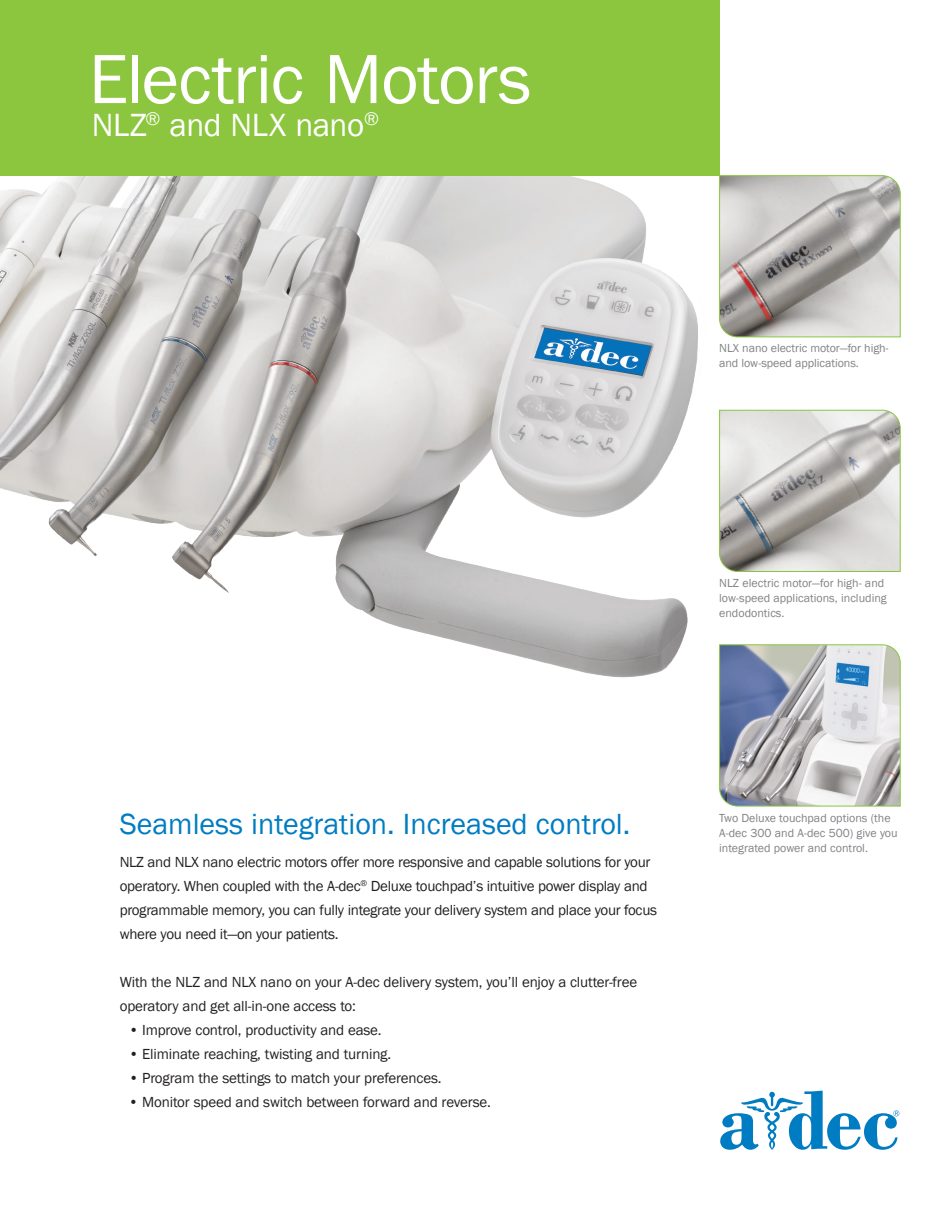
<style>
.page{position:relative;width:945px;height:1215px;background:#fff}
.page>*{position:absolute;margin:0;border:0;box-sizing:border-box;transform-origin:0 0}
.t1{font:72px "Franklin Gothic";letter-spacing:-.015em;color:#fff}
.t2{font:33px "Franklin Gothic";letter-spacing:-.015em;color:#fff}
.t3{font:30px "Franklin Gothic";color:#007cc2}
.t4{font:15px/24px "Franklin Gothic";letter-spacing:-.02em;color:#231f20}
.t5{font:12px/15px "Franklin Gothic";color:#808285}
</style>
<div class="page">
<img style="left:0;top:175px;width:719px;height:503px">
<div style="left:0;top:0;width:719px;height:175px;background:#8bc63e"></div>
<svg style="left:719px;top:175px;width:182px;height:163px;background:#b9b8b0"></svg>
<svg style="left:719px;top:409px;width:182px;height:163px;background:#c3c4bc"></svg>
<svg style="left:719px;top:644px;width:182px;height:163px;background:#b2b9bc"></svg>
<svg style="left:720px;top:1091px;width:179px;height:59px"></svg>
<h1 class="t1" style="left:89px;top:34px;width:444px">Electric Motors</h1>
<h2 class="t2" style="left:92px;top:105px;width:289px">NLZ<sup>®</sup> and NLX nano<sup>®</sup></h2>
<p class="t5" style="left:719px;top:341px;width:171px">NLX nano electric motor—for high&shy;and low-speed applications.</p>
<p class="t5" style="left:719px;top:576px;width:169px">NLZ electric motor—for high- and low-speed applications, including endodontics.</p>
<h3 class="t3" style="left:120px;top:806px;width:512px">Seamless integration. Increased control.</h3>
<p class="t4" style="left:120px;top:850px;width:539px">NLZ and NLX nano electric motors offer more responsive and capable solutions for your operatory. When coupled with the A-dec<sup>®</sup> Deluxe touchpad’s intuitive power display and programmable memory, you can fully integrate your delivery system and place your focus where you need it—on your patients.</p>
<p class="t4" style="left:120px;top:970px;width:519px">With the NLZ and NLX nano on your A-dec delivery system, you’ll enjoy a clutter-free operatory and get all-in-one access to:</p>
<p class="t4" style="left:129px;top:1018px;width:255px">• Improve control, productivity and ease.</p>
<p class="t4" style="left:129px;top:1042px;width:264px">• Eliminate reaching, twisting and turning.</p>
<p class="t4" style="left:129px;top:1066px;width:315px">• Program the settings to match your preferences.</p>
<p class="t4" style="left:129px;top:1090px;width:364px">• Monitor speed and switch between forward and reverse.</p>
<p class="t5" style="left:719px;top:810px;width:180px">Two Deluxe touchpad options (the<br>A-dec 300 and A-dec 500) give you integrated power and control.</p>
</div>
